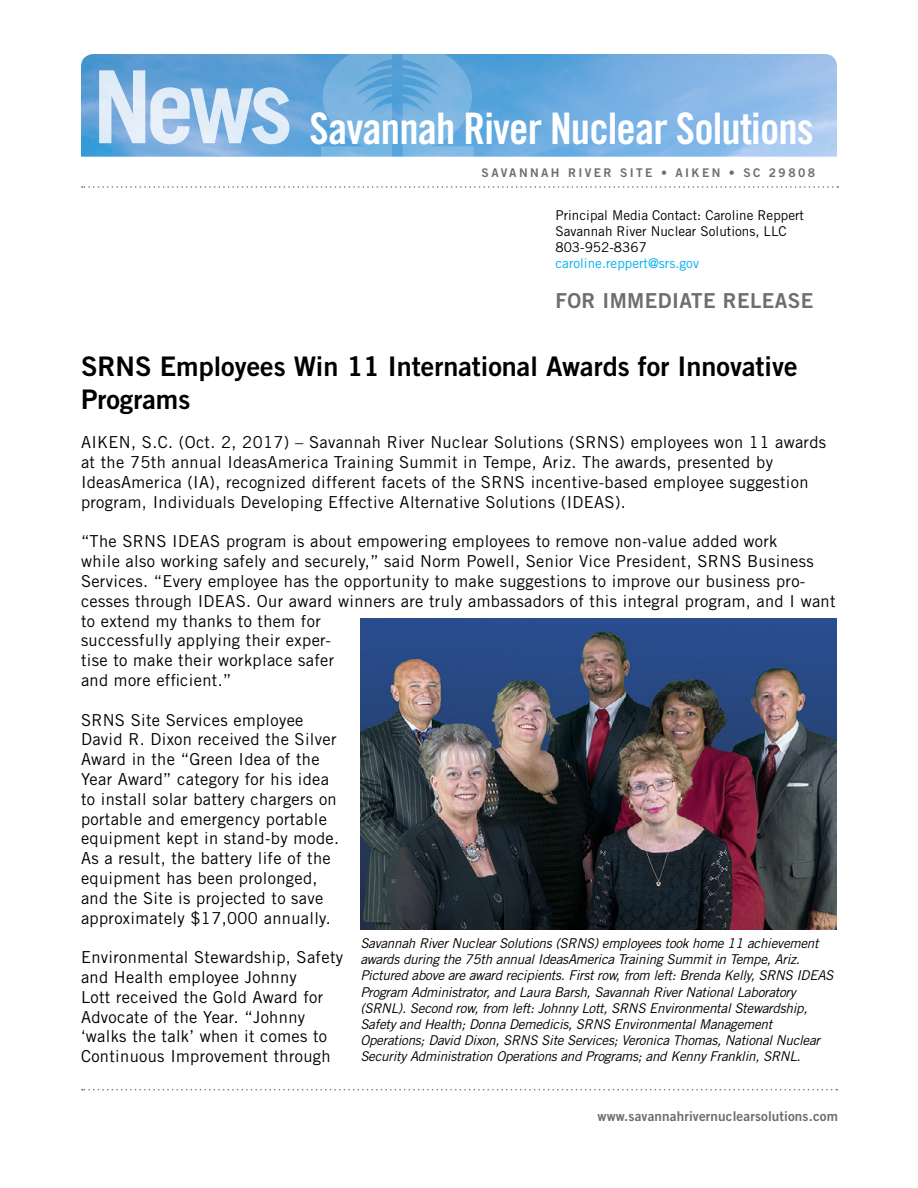
<style>
.page{position:relative;width:918px;height:1188px;background:#fff}
.page>*{position:absolute;margin:0;border:0;box-sizing:border-box;transform-origin:0 0}
.t1{font:43.5px "Trade Gothic LT Std Bd Cn 20";letter-spacing:-.02em;color:#fff}
.t2{font:27px/32.4px "Trade Gothic LT Std Bd 2";color:#000}
.t3{font:20.7px "Trade Gothic LT Std Bd 2";letter-spacing:.02em;color:#6d6e71}
.t4{font:16.5px/19.8px "Trade Gothic LT Std";letter-spacing:.02em;color:#000}
.t5{font:italic 13.5px/16.2px "Trade Gothic LT Std";letter-spacing:-.02em;color:#000}
.t6{font:13.5px/16.2px "Trade Gothic LT Std";color:#000}
.t7{font:13.5px "Trade Gothic LT Std Bd 2";letter-spacing:.01em;color:#6d6e71}
.t8{font:13.5px "Trade Gothic LT Std";color:#00aeef}
.t9{font:12px "Trade Gothic LT Std Bd 2";letter-spacing:.2em;color:#6d6e71}
</style>
<div class="page">
<img style="left:81px;top:54px;width:756px;height:103px">
<svg style="left:321px;top:54px;width:71px;height:103px;background:#6eaedd"></svg>
<svg style="left:403px;top:54px;width:71px;height:103px;background:#71b0df"></svg>
<svg style="left:99px;top:70px;width:190px;height:74px;background:#a7c9e8"></svg>
<svg style="left:82px;top:1089px;width:755px;height:1px"></svg>
<svg style="left:82px;top:186px;width:756px;height:2px"></svg>
<img style="left:360px;top:618px;width:477px;height:311px">
<h1 class="t1" style="left:310px;top:102px;width:506px">Savannah River Nuclear Solutions</h1>
<p class="t9" style="left:482px;top:165px;width:335px">SAVANNAH RIVER SITE • AIKEN • SC 29808</p>
<p class="t6" style="left:555px;top:207px;width:250px">Principal Media Contact: Caroline Reppert<br>Savannah River Nuclear Solutions, LLC<br>803-952-8367</p>
<p class="t8" style="left:555px;top:255px;width:145px">caroline.reppert@srs.gov</p>
<p class="t3" style="left:555px;top:288px;width:260px">FOR IMMEDIATE RELEASE</p>
<h2 class="t2" style="left:81px;top:350px;width:718px">SRNS Employees Win 11 International Awards for Innovative<br>Programs</h2>
<p class="t4" style="left:81px;top:433px;width:747px">AIKEN, S.C. (Oct. 2, 2017) – Savannah River Nuclear Solutions (SRNS) employees won 11 awards at the 75th annual IdeasAmerica Training Summit in Tempe, Ariz. The awards, presented by IdeasAmerica (IA), recognized different facets of the SRNS incentive-based employee suggestion program, Individuals Developing Effective Alternative Solutions (IDEAS).</p>
<p class="t4" style="left:81px;top:532px;width:756px">“The SRNS IDEAS program is about empowering employees to remove non-value added work<br>while also working safely and securely,” said Norm Powell, Senior Vice President, SRNS Business Services. “Every employee has the opportunity to make suggestions to improve our business pro&shy;cesses through IDEAS. Our award winners are truly ambassadors of this integral program, and I want to extend my thanks to them for<br>successfully applying their exper-<br>tise to make their workplace safer<br>and more efficient.”</p>
<p class="t4" style="left:81px;top:710px;width:260px">SRNS Site Services employee<br>David R. Dixon received the Silver<br>Award in the “Green Idea of the<br>Year Award” category for his idea to install solar battery chargers on portable and emergency portable equipment kept in stand-by mode.<br>As a result, the battery life of the equipment has been prolonged, and the Site is projected to save approximately $17,000 annually.</p>
<p class="t4" style="left:81px;top:947px;width:264px">Environmental Stewardship, Safety and Health employee Johnny<br>Lott received the Gold Award for<br>Advocate of the Year. “Johnny ‘walks the talk’ when it comes to<br>Continuous Improvement through</p>
<p class="t5" style="left:360px;top:935px;width:475px">Savannah River Nuclear Solutions (SRNS) employees took home 11 achievement awards during the 75th annual IdeasAmerica Training Summit in Tempe, Ariz.<br>Pictured above are award recipients. First row, from left: Brenda Kelly, SRNS IDEAS Program Administrator, and Laura Barsh, Savannah River National Laboratory (SRNL). Second row, from left: Johnny Lott, SRNS Environmental Stewardship, Safety and Health; Donna Demedicis, SRNS Environmental Management Operations; David Dixon, SRNS Site Services; Veronica Thomas, National Nuclear Security Administration Operations and Programs; and Kenny Franklin, SRNL.</p>
<p class="t7" style="left:598px;top:1107px;width:242px">www.savannahrivernuclearsolutions.com</p>
</div>
